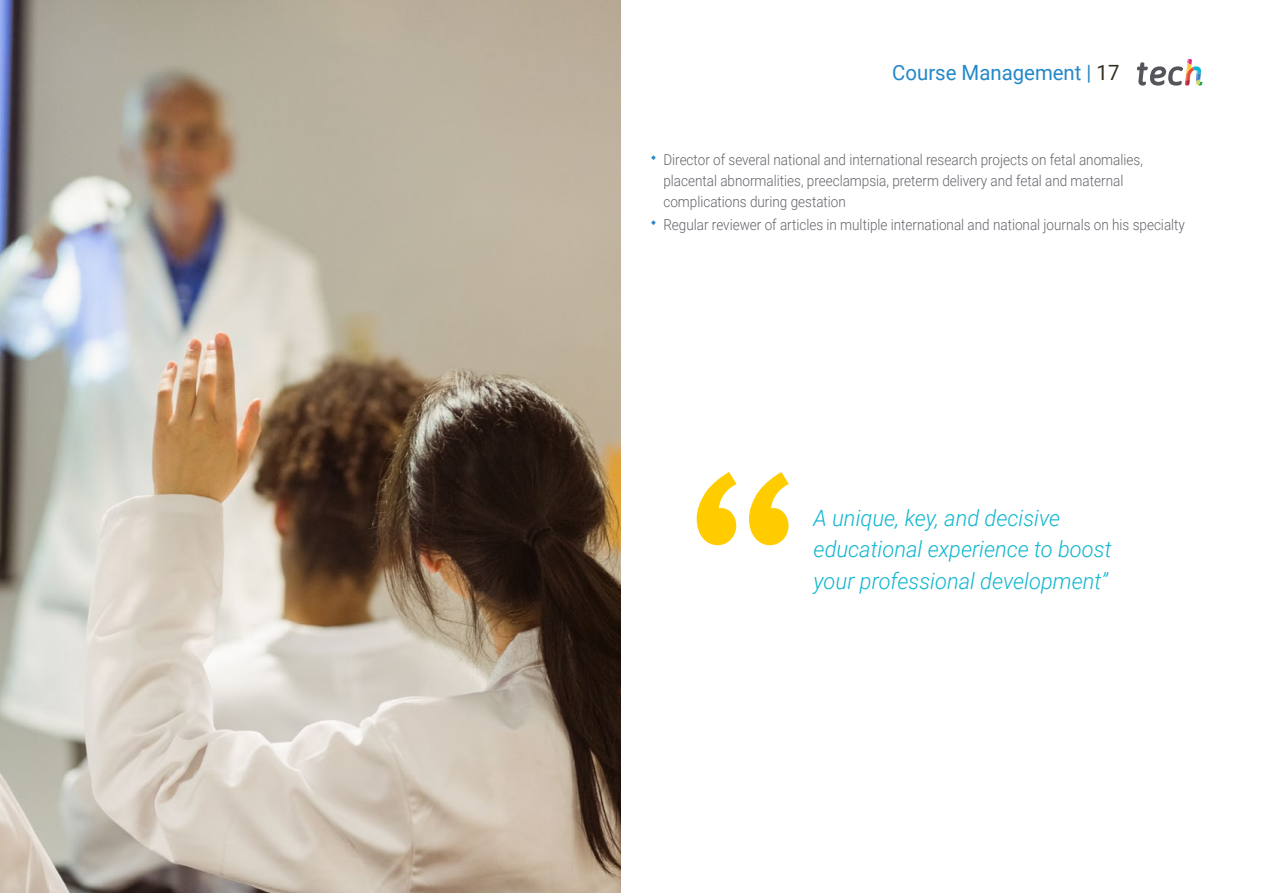
<style>
.page{position:relative;width:1263px;height:893px;background:#fff}
.page>*{position:absolute;margin:0;border:0;box-sizing:border-box;transform-origin:0 0}
.t1{font:italic 300 22.5px/31.5px "Roboto";color:#0fb6cf}
.t2{font:21px "Roboto";color:#2488c9}
.t3{font:300 15px/21px "Roboto";color:#61646a;scale:.9 1}
.s1{color:#312e20}
</style>
<div class="page">
<svg style="left:1137px;top:59px;width:65px;height:27px"></svg>
<img style="left:0;top:0;width:621px;height:893px">
<svg style="left:697px;top:472px;width:92px;height:73px"></svg>
<h2 class="t2" style="left:892px;top:57px;width:229px">Course Management | <span class="s1">17</span></h2>
<p class="t3" style="left:663px;top:149px;width:534px">Director of several national and international research projects on fetal anomalies, placental abnormalities, preeclampsia, preterm delivery and fetal and maternal complications during gestation</p>
<p class="t3" style="left:663px;top:214px;width:581px">Regular reviewer of articles in multiple international and national journals on his specialty</p>
<h1 class="t1" style="left:814px;top:501px;width:299px">A unique, key, and decisive educational experience to boost your professional development”</h1>
</div>
